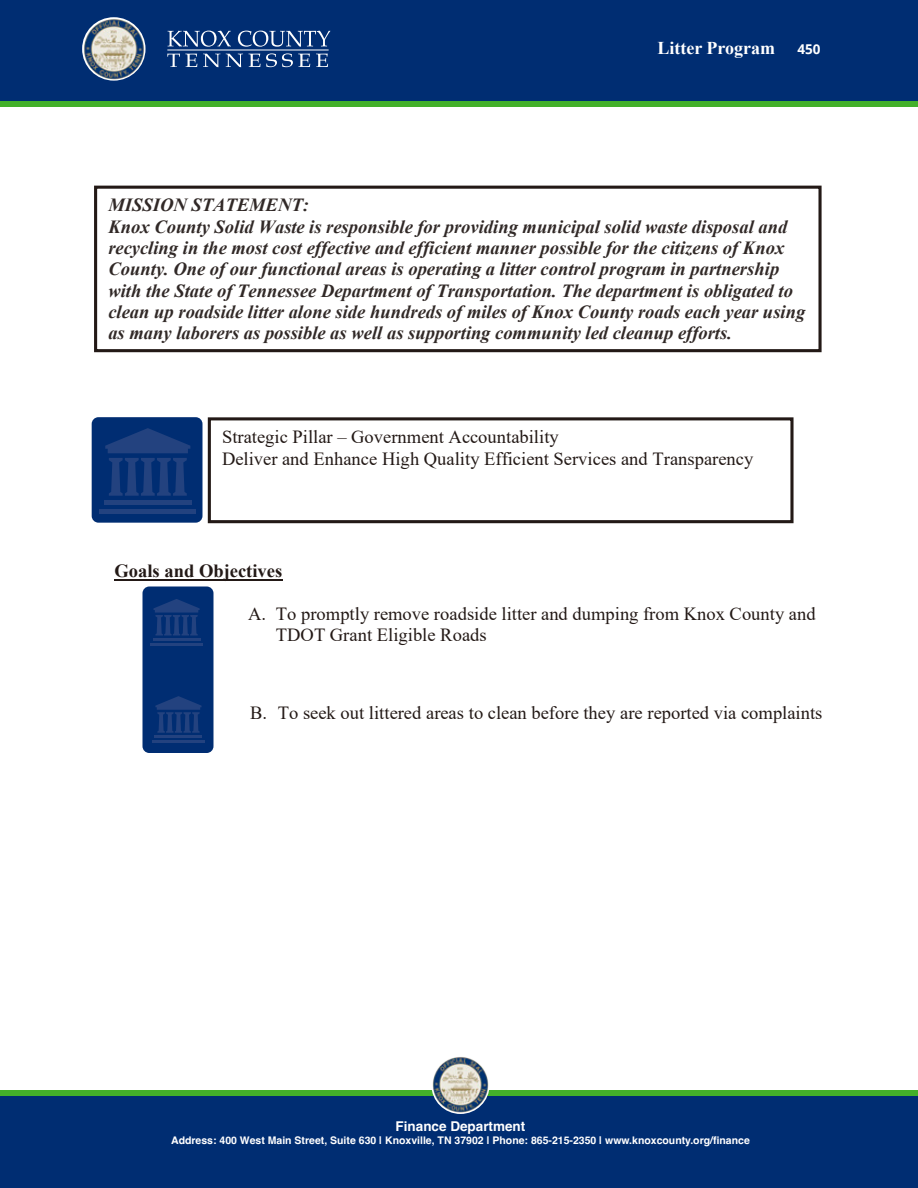
<style>
.page{position:relative;width:918px;height:1188px;background:#fff}
.page>*{position:absolute;margin:0;border:0;box-sizing:border-box;transform-origin:0 0}
.t1{font:italic 700 18.6px/21.3px "Times New Roman";color:#312927}
.t2{font:18.6px/21.3px "Times New Roman";color:#231916}
.t3{font:700 18.6px "Times New Roman";color:#231916}
.t4{font:700 18px "Times New Roman";color:#fff}
.t5{font:700 13.5px "Helvetica";color:#fff}
.t6{font:700 13.5px "Open Sans";color:#fff}
.t7{font:700 10.5px "Helvetica";color:#fff}
</style>
<div class="page">
<div style="left:0;top:101px;width:918px;height:6px;background:#43b02a"></div>
<div style="left:0;top:1090px;width:918px;height:11px;background:#43b02a"></div>
<div style="left:0;top:1096px;width:918px;height:92px;background:#002d72"></div>
<div style="left:0;top:0;width:918px;height:101px;background:#002d72"></div>
<img style="left:432px;top:1057px;width:57px;height:57px">
<svg style="left:167px;top:54px;width:30px;height:13px"></svg>
<svg style="left:203px;top:54px;width:17px;height:13px"></svg>
<svg style="left:226px;top:53px;width:84px;height:14px"></svg>
<svg style="left:316px;top:54px;width:12px;height:13px"></svg>
<svg style="left:168px;top:31px;width:63px;height:16px"></svg>
<svg style="left:238px;top:31px;width:92px;height:16px"></svg>
<hr style="left:167px;top:50px;width:162px;height:1px;background:#fff">
<img style="left:82px;top:17px;width:64px;height:64px">
<hr style="left:114px;top:579px;width:168px;height:2px;background:#231916">
<div style="left:94px;top:186px;width:728px;height:166px;border:3px solid #231916"></div>
<div style="left:208px;top:417px;width:586px;height:106px;border:3px solid #231916"></div>
<svg style="left:92px;top:417px;width:110px;height:106px;fill:#002d72"></svg>
<svg style="left:142px;top:586px;width:71px;height:167px;fill:#002d72"></svg>
<p class="t4" style="left:657px;top:35px;width:119px">Litter Program</p>
<p class="t6" style="left:798px;top:39px;width:25px">450</p>
<p class="t1" style="left:108px;top:194px;width:699px">MISSION STATEMENT:<br>Knox County Solid Waste is responsible for providing municipal solid waste disposal and recycling in the most cost effective and efficient manner possible for the citizens of Knox County. One of our functional areas is operating a litter control program in partnership with the State of Tennessee Department of Transportation. The department is obligated to clean up roadside litter alone side hundreds of miles of Knox County roads each year using as many laborers as possible as well as supporting community led cleanup efforts.</p>
<p class="t2" style="left:222px;top:426px;width:533px">Strategic Pillar – Government Accountability<br>Deliver and Enhance High Quality Efficient Services and Transparency</p>
<p class="t3" style="left:114px;top:557px;width:169px">Goals and Objectives</p>
<p class="t2" style="left:276px;top:602px;width:541px;text-indent:-28px">A. To promptly remove roadside litter and dumping from Knox County and<br>TDOT Grant Eligible Roads</p>
<p class="t2" style="left:250px;top:702px;width:574px">B. To seek out littered areas to clean before they are reported via complaints</p>
<p class="t5" style="left:396px;top:1118px;width:131px">Finance Department</p>
<p class="t7" style="left:171px;top:1134px;width:580px">Address: 400 West Main Street, Suite 630 | Knoxville, TN 37902 | Phone: 865-215-2350 | www.knoxcounty.org/finance</p>
</div>
